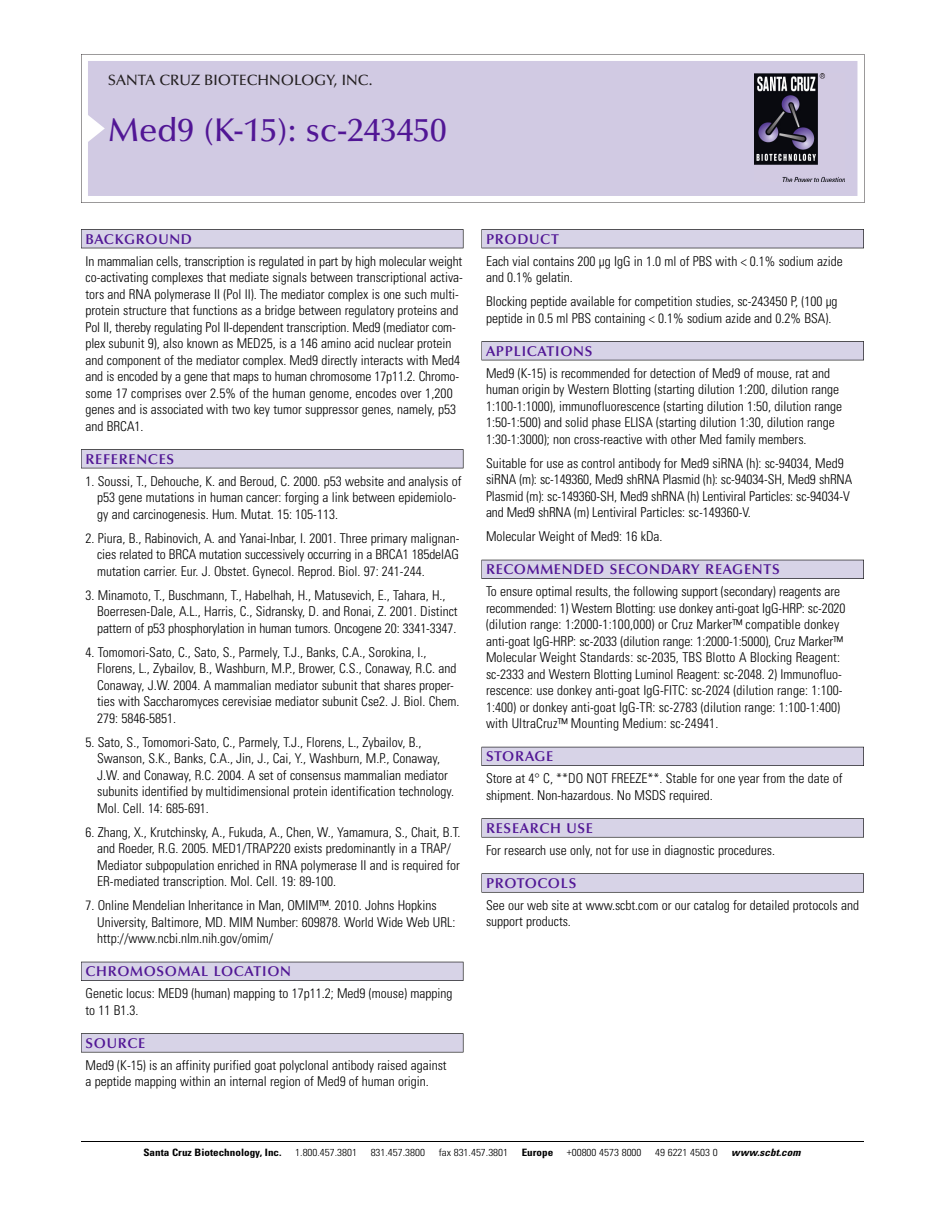
<style>
.page{position:relative;width:945px;height:1215px;background:#fff}
.page>*{position:absolute;margin:0;border:0;box-sizing:border-box;transform-origin:0 0}
.t1{font:500 33px "Optima";color:#511695}
.t2{font:500 15px "Optima";color:#231f20}
.t3{font:600 14.25px "Optima";letter-spacing:.05em;color:#511695}
.t4{font:300 condensed 13.5px/16.5px "Univers";color:#000}
.t5{font:300 condensed 10.2px "Univers";color:#000;scale:1.1 1}
.t6{font:700 condensed 10.2px "Univers";color:#000;scale:1.1 1}
.t7{font:italic 700 condensed 10.2px "Univers";letter-spacing:.005em;color:#000;scale:1.1 1}
</style>
<div class="page">
<svg style="left:81px;top:54px;width:783px;height:149px"></svg>
<div style="left:88px;top:61px;width:769px;height:135px;background:#d1cae3"></div>
<img style="left:755px;top:74px;width:90px;height:108px">
<div style="left:81px;top:229px;width:382px;height:19px;background:#525156"></div>
<div style="left:81px;top:230px;width:382px;height:18px;background:#d7d3e7"></div>
<div style="left:81px;top:449px;width:382px;height:19px;background:#525155"></div>
<div style="left:81px;top:450px;width:382px;height:18px;background:#d7d3e7"></div>
<div style="left:81px;top:962px;width:382px;height:19px;background:#525158"></div>
<div style="left:81px;top:962px;width:382px;height:18px;background:#d7d3e7"></div>
<div style="left:81px;top:1033px;width:382px;height:19px;background:#575759"></div>
<div style="left:81px;top:1034px;width:382px;height:18px;background:#d7d3e7"></div>
<div style="left:482px;top:229px;width:382px;height:19px;background:#525156"></div>
<div style="left:482px;top:230px;width:381px;height:18px;background:#d7d3e7"></div>
<div style="left:482px;top:341px;width:382px;height:19px;background:#525155"></div>
<div style="left:482px;top:342px;width:381px;height:18px;background:#d7d3e7"></div>
<div style="left:482px;top:560px;width:382px;height:19px;background:#525158"></div>
<div style="left:482px;top:560px;width:381px;height:18px;background:#d7d3e7"></div>
<div style="left:482px;top:747px;width:382px;height:19px;background:#54535a"></div>
<div style="left:482px;top:747px;width:381px;height:18px;background:#d7d3e7"></div>
<svg style="left:482px;top:818px;width:382px;height:20px"></svg>
<div style="left:482px;top:819px;width:381px;height:18px;background:#d7d3e7"></div>
<div style="left:482px;top:873px;width:382px;height:20px;background:#626263"></div>
<div style="left:482px;top:874px;width:381px;height:18px;background:#d7d3e7"></div>
<hr style="left:81px;top:1141px;width:783px;height:1px;background:#000">
<p class="t2" style="left:108px;top:74px;width:266px">SANTA CRUZ BIOTECHNOLOGY, INC.</p>
<h1 class="t1" style="left:108px;top:117px;width:340px">Med9 (K-15): sc-243450</h1>
<p class="t3" style="left:86px;top:233px;width:108px">BACKGROUND</p>
<p class="t4" style="left:86px;top:254px;width:379px">In mammalian cells, transcription is regulated in part by high molecular weight co-activating complexes that mediate signals between transcriptional activa&shy;tors and RNA polymerase II (Pol II). The mediator complex is one such multi&shy;protein structure that functions as a bridge between regulatory proteins and Pol II, thereby regulating Pol II-dependent transcription. Med9 (mediator com&shy;plex subunit 9), also known as MED25, is a 146 amino acid nuclear protein and component of the mediator complex. Med9 directly interacts with Med4 and is encoded by a gene that maps to human chromosome 17p11.2. Chromo&shy;some 17 comprises over 2.5% of the human genome, encodes over 1,200 genes and is associated with two key tumor suppressor genes, namely, p53 and BRCA1.</p>
<p class="t3" style="left:86px;top:453px;width:90px">REFERENCES</p>
<p class="t4" style="left:97px;top:474px;width:366px;text-indent:-12px">1. Soussi, T., Dehouche, K. and Beroud, C. 2000. p53 website and analysis of p53 gene mutations in human cancer: forging a link between epidemiolo&shy;gy and carcinogenesis. Hum. Mutat. 15: 105-113.</p>
<p class="t4" style="left:97px;top:531px;width:364px;text-align:justify;text-indent:-12px">2. Piura, B., Rabinovich, A. and Yanai-Inbar, I. 2001. Three primary malignan&shy;cies related to BRCA mutation successively occurring in a BRCA1 185delAG mutation carrier. Eur. J. Obstet. Gynecol. Reprod. Biol. 97: 241-244.</p>
<p class="t4" style="left:97px;top:588px;width:362px;text-indent:-12px">3. Minamoto, T., Buschmann, T., Habelhah, H., Matusevich, E., Tahara, H.,<br>Boerresen-Dale, A.L., Harris, C., Sidransky, D. and Ronai, Z. 2001. Distinct pattern of p53 phosphorylation in human tumors. Oncogene 20: 3341-3347.</p>
<p class="t4" style="left:97px;top:645px;width:364px;text-indent:-12px">4. Tomomori-Sato, C., Sato, S., Parmely, T.J., Banks, C.A., Sorokina, I., Florens, L., Zybailov, B., Washburn, M.P., Brower, C.S., Conaway, R.C. and Conaway, J.W. 2004. A mammalian mediator subunit that shares proper&shy;ties with Saccharomyces cerevisiae mediator subunit Cse2. J. Biol. Chem.<br>279: 5846-5851.</p>
<p class="t4" style="left:97px;top:735px;width:359px;text-indent:-12px">5. Sato, S., Tomomori-Sato, C., Parmely, T.J., Florens, L., Zybailov, B., Swanson, S.K., Banks, C.A., Jin, J., Cai, Y., Washburn, M.P., Conaway, J.W. and Conaway, R.C. 2004. A set of consensus mammalian mediator subunits identified by multidimensional protein identification technology.<br>Mol. Cell. 14: 685-691.</p>
<p class="t4" style="left:97px;top:825px;width:365px;text-indent:-12px">6. Zhang, X., Krutchinsky, A., Fukuda, A., Chen, W., Yamamura, S., Chait, B.T. and Roeder, R.G. 2005. MED1/TRAP220 exists predominantly in a TRAP/ Mediator subpopulation enriched in RNA polymerase II and is required for ER-mediated transcription. Mol. Cell. 19: 89-100.</p>
<p class="t4" style="left:97px;top:898px;width:360px;text-indent:-12px">7. Online Mendelian Inheritance in Man, OMIM™. 2010. Johns Hopkins<br>University, Baltimore, MD. MIM Number: 609878. World Wide Web URL: http://www.ncbi.nlm.nih.gov/omim/</p>
<p class="t3" style="left:86px;top:966px;width:207px">CHROMOSOMAL LOCATION</p>
<p class="t4" style="left:86px;top:986px;width:368px">Genetic locus: MED9 (human) mapping to 17p11.2; Med9 (mouse) mapping to 11 B1.3.</p>
<p class="t3" style="left:86px;top:1037px;width:61px">SOURCE</p>
<p class="t4" style="left:86px;top:1058px;width:363px">Med9 (K-15) is an affinity purified goat polyclonal antibody raised against a peptide mapping within an internal region of Med9 of human origin.</p>
<p class="t3" style="left:486px;top:233px;width:74px">PRODUCT</p>
<p class="t4" style="left:486px;top:254px;width:358px">Each vial contains 200 µg IgG in 1.0 ml of PBS with &lt; 0.1% sodium azide and 0.1% gelatin.</p>
<p class="t4" style="left:486px;top:294px;width:353px">Blocking peptide available for competition studies, sc-243450 P, (100 µg peptide in 0.5 ml PBS containing &lt; 0.1% sodium azide and 0.2% BSA).</p>
<p class="t3" style="left:486px;top:345px;width:108px">APPLICATIONS</p>
<p class="t4" style="left:486px;top:366px;width:358px">Med9 (K-15) is recommended for detection of Med9 of mouse, rat and human origin by Western Blotting (starting dilution 1:200, dilution range 1:100-1:1000), immunofluorescence (starting dilution 1:50, dilution range 1:50-1:500) and solid phase ELISA (starting dilution 1:30, dilution range 1:30-1:3000); non cross-reactive with other Med family members.</p>
<p class="t4" style="left:486px;top:456px;width:368px">Suitable for use as control antibody for Med9 siRNA (h): sc-94034, Med9 siRNA (m): sc-149360, Med9 shRNA Plasmid (h): sc-94034-SH, Med9 shRNA Plasmid (m): sc-149360-SH, Med9 shRNA (h) Lentiviral Particles: sc-94034-V and Med9 shRNA (m) Lentiviral Particles: sc-149360-V.</p>
<p class="t4" style="left:486px;top:529px;width:178px">Molecular Weight of Med9: 16 kDa.</p>
<p class="t3" style="left:486px;top:564px;width:295px">RECOMMENDED SECONDARY REAGENTS</p>
<p class="t4" style="left:486px;top:584px;width:361px">To ensure optimal results, the following support (secondary) reagents are recommended: 1) Western Blotting: use donkey anti-goat IgG-HRP: sc-2020 (dilution range: 1:2000-1:100,000) or Cruz Marker™ compatible donkey anti-goat IgG-HRP: sc-2033 (dilution range: 1:2000-1:5000), Cruz Marker™ Molecular Weight Standards: sc-2035, TBS Blotto A Blocking Reagent: sc-2333 and Western Blotting Luminol Reagent: sc-2048. 2) Immunofluo&shy;rescence: use donkey anti-goat IgG-FITC: sc-2024 (dilution range: 1:100- 1:400) or donkey anti-goat IgG-TR: sc-2783 (dilution range: 1:100-1:400) with UltraCruz™ Mounting Medium: sc-24941.</p>
<p class="t3" style="left:486px;top:751px;width:69px">STORAGE</p>
<p class="t4" style="left:486px;top:771px;width:358px">Store at 4° C, **DO NOT FREEZE**. Stable for one year from the date of shipment. Non-hazardous. No MSDS required.</p>
<p class="t3" style="left:486px;top:822px;width:109px">RESEARCH USE</p>
<p class="t4" style="left:486px;top:843px;width:290px">For research use only, not for use in diagnostic procedures.</p>
<p class="t3" style="left:486px;top:877px;width:92px">PROTOCOLS</p>
<p class="t4" style="left:486px;top:898px;width:375px">See our web site at www.scbt.com or our catalog for detailed protocols and support products.</p>
<p class="t6" style="left:143px;top:1148px;width:127px">Santa Cruz Biotechnology, Inc.</p>
<p class="t5" style="left:295px;top:1148px;width:58px">1.800.457.3801</p>
<p class="t5" style="left:371px;top:1148px;width:51px">831.457.3800</p>
<p class="t5" style="left:439px;top:1148px;width:65px">fax 831.457.3801</p>
<p class="t6" style="left:522px;top:1148px;width:30px">Europe</p>
<p class="t5" style="left:567px;top:1148px;width:69px">+00800 4573 8000</p>
<p class="t5" style="left:655px;top:1148px;width:58px">49 6221 4503 0</p>
<p class="t7" style="left:731px;top:1148px;width:64px">www.scbt.com</p>
</div>
